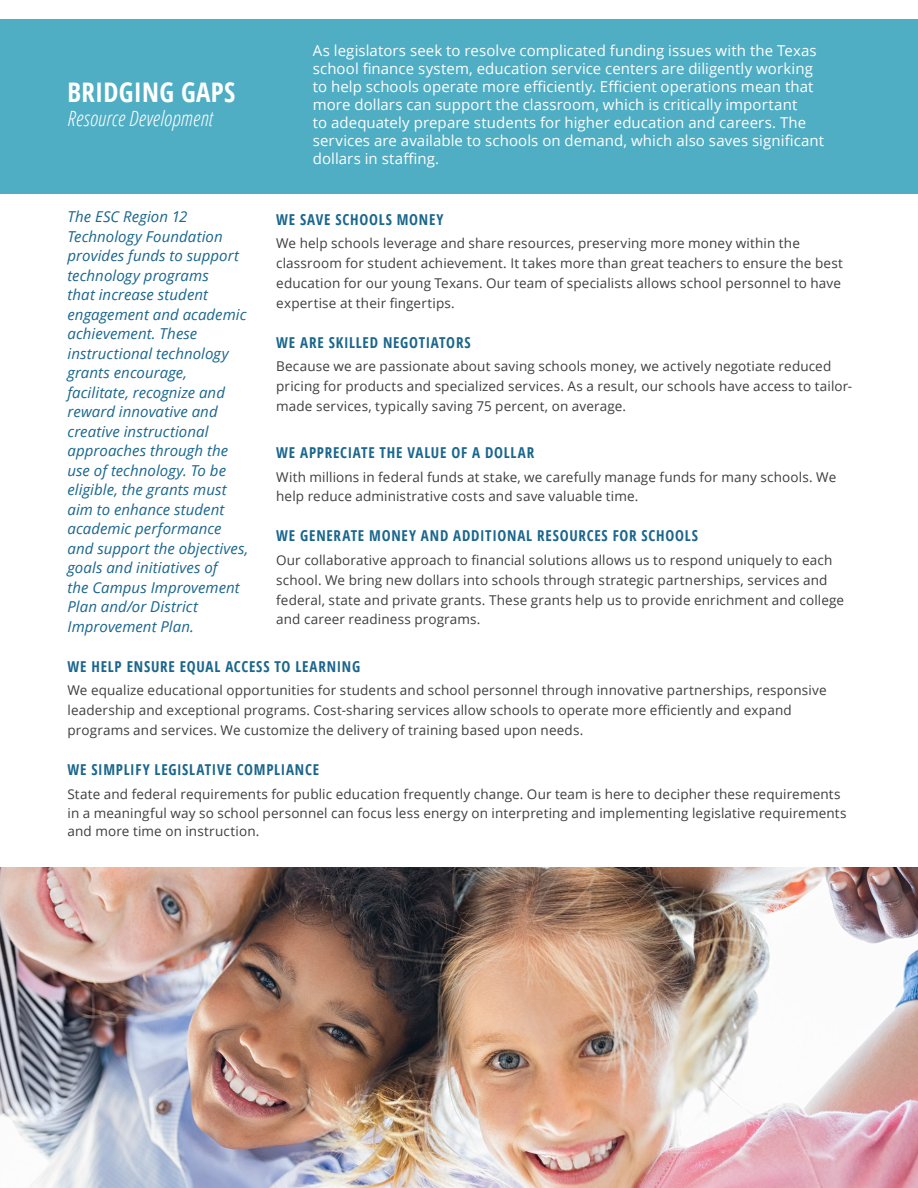
<style>
.page{position:relative;width:918px;height:1188px;background:#fff}
.page>*{position:absolute;margin:0;border:0;box-sizing:border-box;transform-origin:0 0}
.t1{font:700 condensed 27px "Open Sans";letter-spacing:.01em;color:#fff}
.t2{font:italic 300 condensed 21px "Open Sans";letter-spacing:.01em;color:#fff}
.t3{font:italic 15px/19.5px "Open Sans";letter-spacing:.005em;color:#1a668d}
.t4{font:15px/18px "Open Sans";letter-spacing:.005em;color:#fff}
.t5{font:700 condensed 15px "Open Sans";letter-spacing:.05em;color:#1a668d}
.t6{font:13.5px/20px "Open Sans";letter-spacing:.01em;color:#3e3e3f}
</style>
<div class="page">
<div style="left:0;top:19px;width:918px;height:175px;background:#50aec4"></div>
<img style="left:0;top:868px;width:918px;height:320px">
<p class="t1" style="left:68px;top:74px;width:169px">BRIDGING GAPS</p>
<p class="t2" style="left:68px;top:104px;width:147px">Resource Development</p>
<p class="t3" style="left:68px;top:206px;width:183px">The ESC Region 12<br>Technology Foundation provides funds to support technology programs<br>that increase student engagement and academic achievement. These instructional technology grants encourage, facilitate, recognize and reward innovative and creative instructional approaches through the use of technology. To be eligible, the grants must aim to enhance student academic performance and support the objectives, goals and initiatives of<br>the Campus Improvement<br>Plan and/or District<br>Improvement Plan.</p>
<p class="t4" style="left:313px;top:41px;width:513px">As legislators seek to resolve complicated funding issues with the Texas school finance system, education service centers are diligently working to help schools operate more efficiently. Efficient operations mean that more dollars can support the classroom, which is critically important<br>to adequately prepare students for higher education and careers. The services are available to schools on demand, which also saves significant dollars in staffing.</p>
<p class="t5" style="left:276px;top:209px;width:169px">WE SAVE SCHOOLS MONEY</p>
<p class="t6" style="left:276px;top:233px;width:568px">We help schools leverage and share resources, preserving more money within the classroom for student achievement. It takes more than great teachers to ensure the best education for our young Texans. Our team of specialists allows school personnel to have expertise at their fingertips.</p>
<p class="t5" style="left:276px;top:332px;width:196px">WE ARE SKILLED NEGOTIATORS</p>
<p class="t6" style="left:276px;top:356px;width:577px">Because we are passionate about saving schools money, we actively negotiate reduced pricing for products and specialized services. As a result, our schools have access to tailor&shy;made services, typically saving 75 percent, on average.</p>
<p class="t5" style="left:276px;top:442px;width:260px">WE APPRECIATE THE VALUE OF A DOLLAR</p>
<p class="t6" style="left:276px;top:466px;width:562px">With millions in federal funds at stake, we carefully manage funds for many schools. We help reduce administrative costs and save valuable time.</p>
<p class="t5" style="left:276px;top:525px;width:423px">WE GENERATE MONEY AND ADDITIONAL RESOURCES FOR SCHOOLS</p>
<p class="t6" style="left:276px;top:550px;width:569px">Our collaborative approach to financial solutions allows us to respond uniquely to each school. We bring new dollars into schools through strategic partnerships, services and federal, state and private grants. These grants help us to provide enrichment and college and career readiness programs.</p>
<p class="t5" style="left:68px;top:656px;width:294px">WE HELP ENSURE EQUAL ACCESS TO LEARNING</p>
<p class="t6" style="left:68px;top:680px;width:761px">We equalize educational opportunities for students and school personnel through innovative partnerships, responsive leadership and exceptional programs. Cost-sharing services allow schools to operate more efficiently and expand programs and services. We customize the delivery of training based upon needs.</p>
<p class="t5" style="left:68px;top:759px;width:253px">WE SIMPLIFY LEGISLATIVE COMPLIANCE</p>
<p class="t6" style="left:68px;top:783px;width:781px">State and federal requirements for public education frequently change. Our team is here to decipher these requirements in a meaningful way so school personnel can focus less energy on interpreting and implementing legislative requirements</p>
<p class="t6" style="left:68px;top:821px;width:193px">and more time on instruction.</p>
</div>
